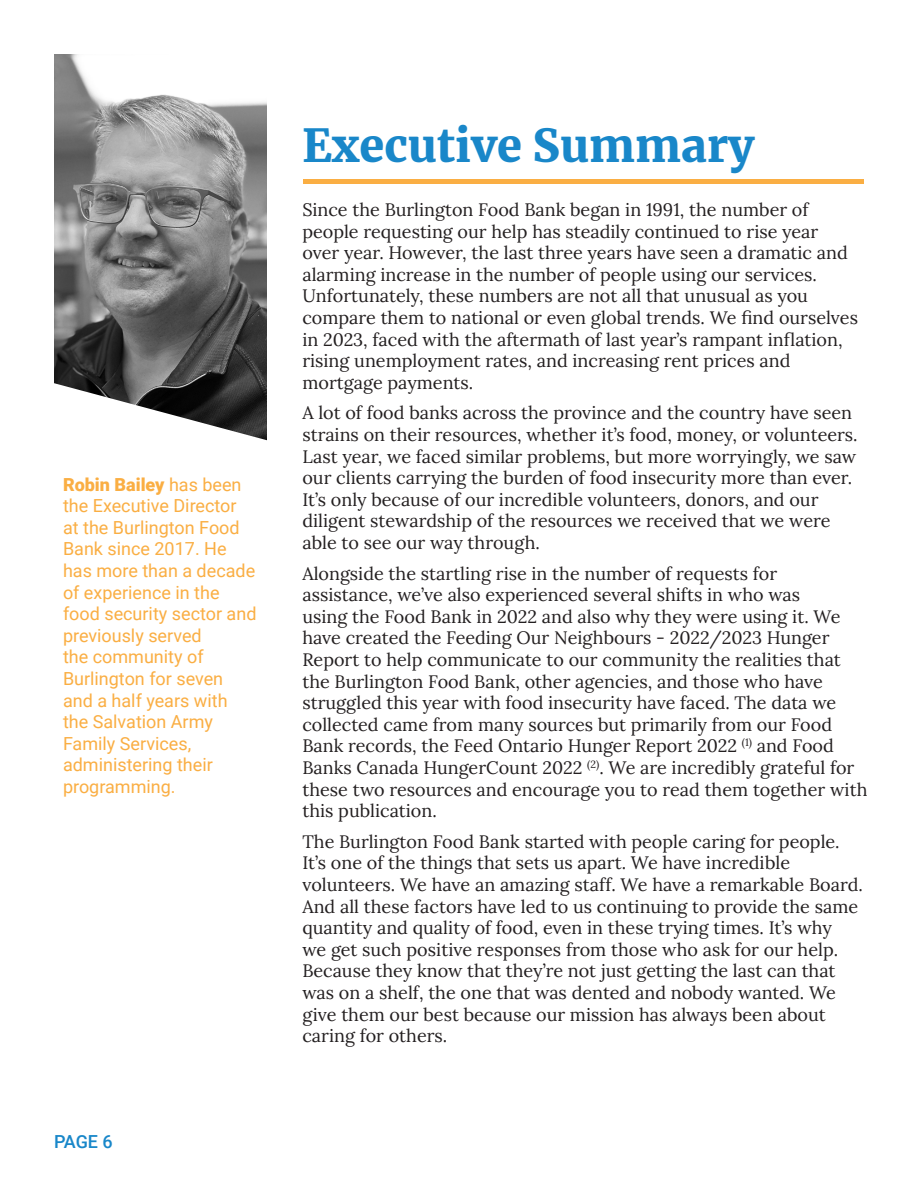
<style>
.page{position:relative;width:918px;height:1188px;background:#fff}
.page>*{position:absolute;margin:0;border:0;box-sizing:border-box;transform-origin:0 0}
.t1{font:900 45px "Merriweather";color:#1987c9}
.t2{font:18px/21.6px "Lora";color:#231f20}
.t3{font:18px/21.6px "Roboto";color:#faae43}
.t4{font:900 18px "Roboto";color:#faae43}
.t5{font:500 18px "Roboto";color:#1987c9}
.s1{font-weight:400}
</style>
<div class="page">
<img style="left:54px;top:54px;width:212px;height:315px">
<svg style="left:54px;top:369px;width:213px;height:72px"></svg>
<div style="left:303px;top:179px;width:560px;height:5px;background:#faae43"></div>
<p class="t4" style="left:63px;top:471px;width:180px">Robin Bailey <span class="s1">has been</span></p>
<p class="t3" style="left:63px;top:494px;width:175px">the Executive Director</p>
<p class="t3" style="left:63px;top:516px;width:178px">at the Burlington Food</p>
<p class="t3" style="left:63px;top:537px;width:195px">Bank since 2017. He has more than a decade of experience in the food security sector and previously served</p>
<p class="t3" style="left:63px;top:645px;width:162px">the community of<br>Burlington for seven</p>
<p class="t3" style="left:63px;top:689px;width:166px">and a half years with</p>
<p class="t3" style="left:63px;top:710px;width:152px">the Salvation Army</p>
<p class="t3" style="left:63px;top:732px;width:151px">Family Services, administering their programming.</p>
<p class="t5" style="left:54px;top:1128px;width:60px">PAGE 6</p>
<p class="t1" style="left:302px;top:114px;width:453px">Executive Summary</p>
<p class="t2" style="left:302px;top:198px;width:557px">Since the Burlington Food Bank began in 1991, the number of people requesting our help has steadily continued to rise year over year. However, the last three years have seen a dramatic and alarming increase in the number of people using our services.<br>Unfortunately, these numbers are not all that unusual as you compare them to national or even global trends. We find ourselves in 2023, faced with the aftermath of last year’s rampant inflation, rising unemployment rates, and increasing rent prices and mortgage payments.</p>
<p class="t2" style="left:302px;top:401px;width:557px">A lot of food banks across the province and the country have seen strains on their resources, whether it’s food, money, or volunteers.<br>Last year, we faced similar problems, but more worryingly, we saw our clients carrying the burden of food insecurity more than ever.<br>It’s only because of our incredible volunteers, donors, and our diligent stewardship of the resources we received that we were able to see our way through.</p>
<p class="t2" style="left:302px;top:561px;width:567px">Alongside the startling rise in the number of requests for assistance, we’ve also experienced several shifts in who was<br>using the Food Bank in 2022 and also why they were using it. We have created the Feeding Our Neighbours - 2022/2023 Hunger Report to help communicate to our community the realities that the Burlington Food Bank, other agencies, and those who have struggled this year with food insecurity have faced. The data we collected came from many sources but primarily from our Food Bank records, the Feed Ontario Hunger Report 2022 <sup>(1)</sup> and Food Banks Canada HungerCount 2022 <sup>(2)</sup>. We are incredibly grateful for these two resources and encourage you to read them together with this publication.</p>
<p class="t2" style="left:302px;top:829px;width:562px">The Burlington Food Bank started with people caring for people.<br>It’s one of the things that sets us apart. We have incredible volunteers. We have an amazing staff. We have a remarkable Board.<br>And all these factors have led to us continuing to provide the same quantity and quality of food, even in these trying times. It’s why<br>we get such positive responses from those who ask for our help.<br>Because they know that they’re not just getting the last can that was on a shelf, the one that was dented and nobody wanted. We give them our best because our mission has always been about caring for others.</p>
</div>
